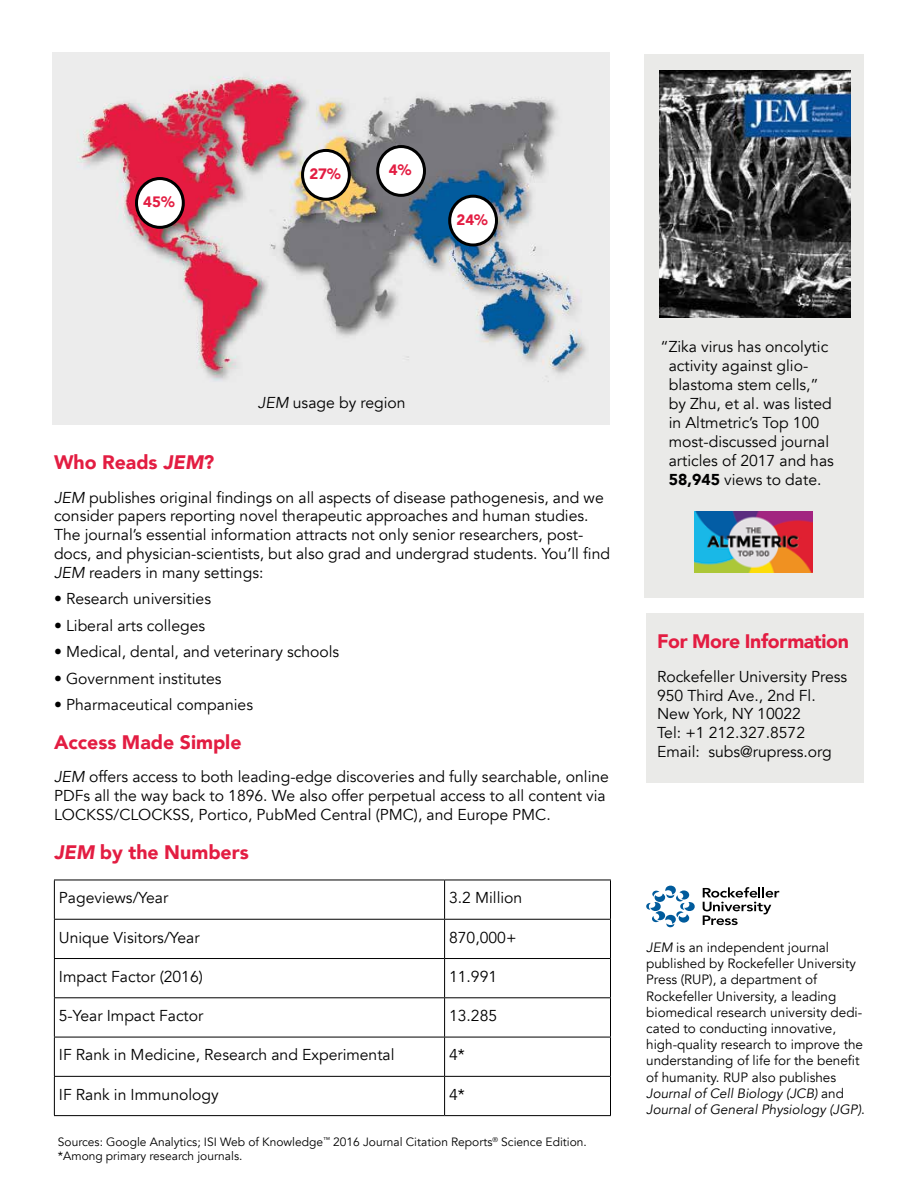
<style>
.page{position:relative;width:918px;height:1188px;background:#fff}
.page>*{position:absolute;margin:0;border:0;box-sizing:border-box;transform-origin:0 0}
.t1{font:900 19.5px "Avenir";color:#e31d42}
.t2{font:900 19.5px "Avenir";letter-spacing:-.02em;color:#e31d42}
.t3{font:15.75px/18.9px "Avenir";color:#000}
.t4{font:900 15px "Avenir";color:#e31d42}
.t5{font:13.5px/16.2px "Avenir";color:#000}
.t6{font:12px/14.4px "Avenir";color:#000}
.s1{font-style:italic}
.s2{font-weight:900}
</style>
<div class="page">
<div style="left:646px;top:614px;width:218px;height:169px;background:#eaeae8"></div>
<hr style="left:54px;top:880px;width:391px;height:1px;background:#000">
<hr style="left:54px;top:880px;width:1px;height:39px;background:#000">
<hr style="left:445px;top:880px;width:166px;height:1px;background:#000">
<hr style="left:444px;top:880px;width:1px;height:39px;background:#000">
<hr style="left:610px;top:880px;width:1px;height:39px;background:#000">
<hr style="left:54px;top:919px;width:391px;height:1px;background:#000">
<hr style="left:54px;top:920px;width:1px;height:38px;background:#000">
<hr style="left:445px;top:919px;width:166px;height:1px;background:#000">
<hr style="left:444px;top:920px;width:1px;height:38px;background:#000">
<hr style="left:610px;top:920px;width:1px;height:38px;background:#000">
<hr style="left:54px;top:958px;width:391px;height:1px;background:#000">
<hr style="left:54px;top:959px;width:1px;height:38px;background:#000">
<hr style="left:445px;top:958px;width:166px;height:1px;background:#000">
<hr style="left:444px;top:959px;width:1px;height:38px;background:#000">
<hr style="left:610px;top:959px;width:1px;height:38px;background:#000">
<hr style="left:54px;top:997px;width:391px;height:1px;background:#000">
<hr style="left:54px;top:998px;width:1px;height:39px;background:#000">
<hr style="left:445px;top:997px;width:166px;height:1px;background:#000">
<hr style="left:444px;top:998px;width:1px;height:39px;background:#000">
<hr style="left:610px;top:998px;width:1px;height:39px;background:#000">
<hr style="left:54px;top:1037px;width:391px;height:1px;background:#000">
<hr style="left:54px;top:1037px;width:1px;height:39px;background:#000">
<hr style="left:445px;top:1037px;width:166px;height:1px;background:#000">
<hr style="left:444px;top:1037px;width:1px;height:39px;background:#000">
<hr style="left:610px;top:1037px;width:1px;height:39px;background:#000">
<hr style="left:54px;top:1076px;width:391px;height:1px;background:#000">
<hr style="left:54px;top:1077px;width:1px;height:38px;background:#000">
<hr style="left:445px;top:1076px;width:166px;height:1px;background:#000">
<hr style="left:444px;top:1077px;width:1px;height:38px;background:#000">
<hr style="left:610px;top:1077px;width:1px;height:38px;background:#000">
<hr style="left:54px;top:1115px;width:391px;height:1px;background:#000">
<hr style="left:445px;top:1115px;width:166px;height:1px;background:#000">
<svg style="left:703px;top:887px;width:76px;height:38px"></svg>
<svg style="left:646px;top:886px;width:49px;height:41px"></svg>
<img style="left:52px;top:52px;width:557px;height:373px">
<div style="left:644px;top:54px;width:220px;height:544px;background:#eaeae8"></div>
<div style="left:136px;top:179px;width:47px;height:48px;background:#fff;border-radius:50%"></div>
<div style="left:135px;top:177px;width:50px;height:52px;border:3px solid #000;border-radius:50%"></div>
<div style="left:303px;top:150px;width:46px;height:49px;background:#fff;border-radius:50%"></div>
<div style="left:301px;top:149px;width:50px;height:52px;border:3px solid #000;border-radius:50%"></div>
<div style="left:450px;top:196px;width:46px;height:49px;background:#fff;border-radius:50%"></div>
<div style="left:448px;top:195px;width:50px;height:52px;border:3px solid #000;border-radius:50%"></div>
<div style="left:378px;top:147px;width:46px;height:48px;background:#fff;border-radius:50%"></div>
<div style="left:376px;top:145px;width:50px;height:52px;border:3px solid #000;border-radius:50%"></div>
<img style="left:659px;top:71px;width:191px;height:247px">
<img style="left:695px;top:511px;width:117px;height:62px">
<p class="t4" style="left:143px;top:189px;width:33px">45%</p>
<p class="t4" style="left:309px;top:161px;width:33px">27%</p>
<p class="t4" style="left:389px;top:157px;width:24px">4%</p>
<p class="t4" style="left:457px;top:207px;width:33px">24%</p>
<p class="t3" style="left:258px;top:394px;width:149px"><span class="s1">JEM</span> usage by region</p>
<p class="t1" style="left:54px;top:445px;width:162px">Who Reads <span class="s1">JEM</span>?</p>
<p class="t3" style="left:54px;top:488px;width:558px"><span class="s1">JEM</span> publishes original findings on all aspects of disease pathogenesis, and we consider papers reporting novel therapeutic approaches and human studies.<br>The journal’s essential information attracts not only senior researchers, post&shy;docs, and physician-scientists, but also grad and undergrad students. You’ll find <span class="s1">JEM</span> readers in many settings:</p>
<p class="t3" style="left:54px;top:590px;width:159px">• Research universities</p>
<p class="t3" style="left:54px;top:616px;width:153px">• Liberal arts colleges</p>
<p class="t3" style="left:54px;top:643px;width:287px">• Medical, dental, and veterinary schools</p>
<p class="t3" style="left:54px;top:669px;width:169px">• Government institutes</p>
<p class="t3" style="left:54px;top:696px;width:201px">• Pharmaceutical companies</p>
<p class="t1" style="left:54px;top:725px;width:189px">Access Made Simple</p>
<p class="t3" style="left:54px;top:768px;width:556px"><span class="s1">JEM</span> offers access to both leading-edge discoveries and fully searchable, online<br>PDFs all the way back to 1896. We also offer perpetual access to all content via<br>LOCKSS/CLOCKSS, Portico, PubMed Central (PMC), and Europe PMC.</p>
<p class="t1" style="left:54px;top:835px;width:196px"><span class="s1">JEM</span> by the Numbers</p>
<p class="t3" style="left:59px;top:889px;width:111px">Pageviews/Year</p>
<p class="t3" style="left:449px;top:889px;width:75px">3.2 Million</p>
<p class="t3" style="left:59px;top:928px;width:142px">Unique Visitors/Year</p>
<p class="t3" style="left:449px;top:928px;width:69px">870,000+</p>
<p class="t3" style="left:59px;top:967px;width:146px">Impact Factor (2016)</p>
<p class="t3" style="left:449px;top:967px;width:50px">11.991</p>
<p class="t3" style="left:59px;top:1007px;width:146px">5-Year Impact Factor</p>
<p class="t3" style="left:449px;top:1007px;width:50px">13.285</p>
<p class="t3" style="left:59px;top:1046px;width:337px">IF Rank in Medicine, Research and Experimental</p>
<p class="t3" style="left:449px;top:1046px;width:17px">4*</p>
<p class="t3" style="left:59px;top:1085px;width:161px">IF Rank in Immunology</p>
<p class="t3" style="left:449px;top:1085px;width:17px">4*</p>
<p class="t6" style="left:58px;top:1135px;width:530px">Sources: Google Analytics; ISI Web of Knowledge<sup>™</sup> 2016 Journal Citation Reports<sup>®</sup> Science Edition. *Among primary research journals.</p>
<p class="t3" style="left:669px;top:338px;width:167px;text-indent:-8px">“Zika virus has oncolytic activity against glio&shy;blastoma stem cells,” by Zhu, et al. was listed in Altmetric’s Top 100 most-discussed journal articles of 2017 and has<br><span class="s2">58,945</span> views to date.</p>
<p class="t2" style="left:657px;top:624px;width:193px">For More Information</p>
<p class="t3" style="left:657px;top:667px;width:192px">Rockefeller University Press<br>950 Third Ave., 2nd Fl.<br>New York, NY 10022<br>Tel: +1 212.327.8572<br>Email: subs@rupress.org</p>
<p class="t5" style="left:646px;top:939px;width:220px"><span class="s1">JEM</span> is an independent journal published by Rockefeller University Press (RUP), a department of Rockefeller University, a leading biomedical research university dedi&shy;cated to conducting innovative, high-quality research to improve the understanding of life for the benefit of humanity. RUP also publishes <span class="s1">Journal of Cell Biology (JCB)</span> and <span class="s1">Journal of General Physiology (JGP)</span>.</p>
</div>
